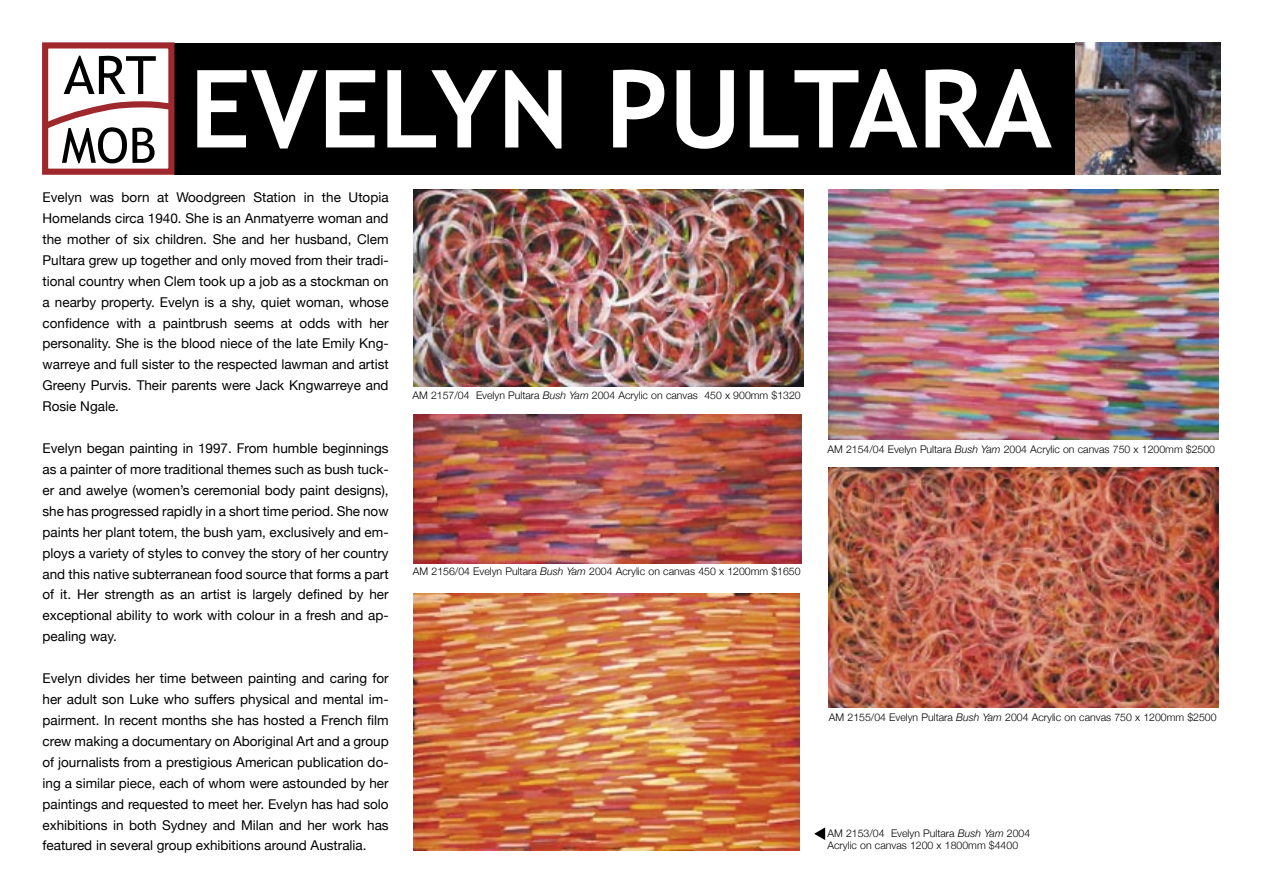
<style>
.page{position:relative;width:1263px;height:893px;background:#fff}
.page>*{position:absolute;margin:0;border:0;box-sizing:border-box;transform-origin:0 0}
.t1{font:700 108px "Trebuchet MS";color:#fff}
.t2{font:13.5px/20.9px "Helvetica Neue";color:#000;text-align:justify}
.t3{font:300 10.5px/12.6px "Helvetica Neue";color:#000}
.s1{font-style:italic}
</style>
<div class="page">
<div style="left:166px;top:43px;width:1054px;height:131px;background:#000"></div>
<div style="left:43px;top:43px;width:131px;height:131px;background:#fff"></div>
<div style="left:43px;top:43px;width:131px;height:131px;border:6px solid #9e282b"></div>
<svg style="left:43px;top:56px;width:131px;height:107px"></svg>
<img style="left:1075px;top:43px;width:145px;height:131px">
<img style="left:413px;top:189px;width:390px;height:198px">
<img style="left:413px;top:414px;width:388px;height:149px">
<img style="left:829px;top:468px;width:389px;height:240px">
<img style="left:828px;top:189px;width:391px;height:251px">
<img style="left:413px;top:593px;width:386px;height:257px">
<svg style="left:814px;top:827px;width:11px;height:13px"></svg>
<h1 class="t1" style="left:189px;top:42px;width:864px">EVELYN PULTARA</h1>
<p class="t2" style="left:43px;top:187px;width:348px">Evelyn was born at Woodgreen Station in the Utopia Homelands circa 1940. She is an Anmatyerre woman and the mother of six children. She and her husband, Clem Pultara grew up together and only moved from their tradi&shy;tional country when Clem took up a job as a stockman on a nearby property. Evelyn is a shy, quiet woman, whose confidence with a paintbrush seems at odds with her personality. She is the blood niece of the late Emily Kng&shy;warreye and full sister to the respected lawman and artist Greeny Purvis. Their parents were Jack Kngwarreye and Rosie Ngale.</p>
<p class="t2" style="left:43px;top:438px;width:348px">Evelyn began painting in 1997. From humble beginnings as a painter of more traditional themes such as bush tuck&shy;er and awelye (women’s ceremonial body paint designs), she has progressed rapidly in a short time period. She now paints her plant totem, the bush yam, exclusively and em&shy;ploys a variety of styles to convey the story of her country and this native subterranean food source that forms a part of it. Her strength as an artist is largely defined by her exceptional ability to work with colour in a fresh and ap&shy;pealing way.</p>
<p class="t2" style="left:43px;top:668px;width:348px">Evelyn divides her time between painting and caring for her adult son Luke who suffers physical and mental im&shy;pairment. In recent months she has hosted a French film crew making a documentary on Aboriginal Art and a group of journalists from a prestigious American publication do&shy;ing a similar piece, each of whom were astounded by her paintings and requested to meet her. Evelyn has had solo exhibitions in both Sydney and Milan and her work has featured in several group exhibitions around Australia.</p>
<p class="t3" style="left:412px;top:389px;width:390px">AM 2157/04 Evelyn Pultara <span class="s1">Bush Yam</span> 2004 Acrylic on canvas 450 x 900mm $1320</p>
<p class="t3" style="left:413px;top:565px;width:389px">AM 2156/04 Evelyn Pultara <span class="s1">Bush Yam</span> 2004 Acrylic on canvas 450 x 1200mm $1650</p>
<p class="t3" style="left:827px;top:443px;width:389px">AM 2154/04 Evelyn Pultara <span class="s1">Bush Yam</span> 2004 Acrylic on canvas 750 x 1200mm $2500</p>
<p class="t3" style="left:829px;top:711px;width:389px">AM 2155/04 Evelyn Pultara <span class="s1">Bush Yam</span> 2004 Acrylic on canvas 750 x 1200mm $2500</p>
<p class="t3" style="left:827px;top:826px;width:204px">AM 2153/04 Evelyn Pultara <span class="s1">Bush Yam</span> 2004<br>Acrylic on canvas 1200 x 1800mm $4400</p>
</div>
